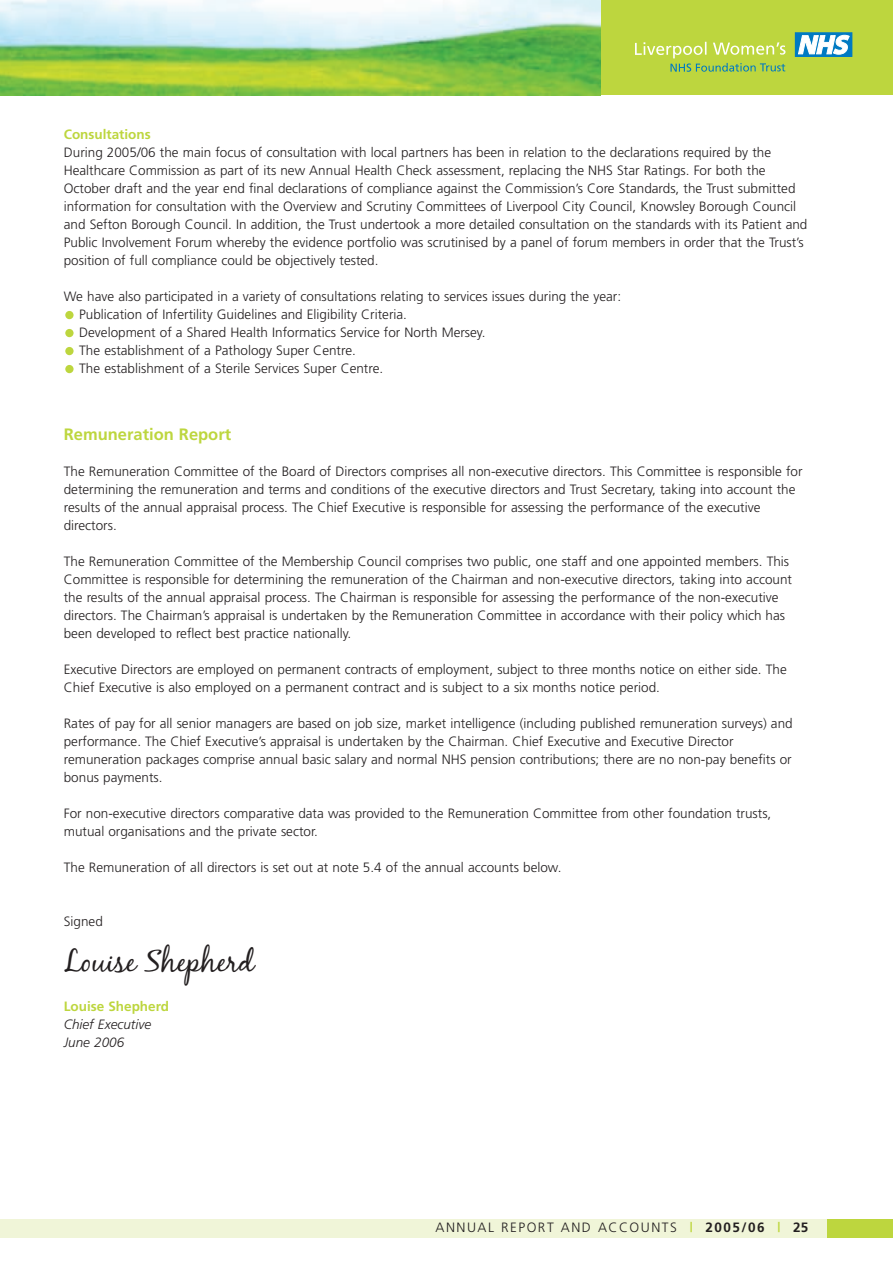
<style>
.page{position:relative;width:893px;height:1263px;background:#fff}
.page>*{position:absolute;margin:0;border:0;box-sizing:border-box;transform-origin:0 0}
.t1{font:30px "Black Jack";color:#231f20}
.t2{font:700 16.5px "Frutiger";color:#bdd63e}
.t3{font:300 13.5px/18px "Frutiger";color:#231f20}
.t4{font:300 13.5px "Frutiger";letter-spacing:.11em;color:#231f20}
.t5{font:700 13.5px "Frutiger";color:#bdd63e}
.t6{font:italic 300 13.5px/18px "Frutiger";color:#231f20}
.s1{font-weight:700;color:#bdd63e}
.s2{font-weight:700}
</style>
<div class="page">
<div style="left:600px;top:0;width:292px;height:95px;background:#bdd63e"></div>
<div style="left:65px;top:365px;width:9px;height:8px;background:#bdd63e;border-radius:50%"></div>
<div style="left:65px;top:347px;width:9px;height:8px;background:#bdd63e;border-radius:50%"></div>
<div style="left:65px;top:329px;width:9px;height:8px;background:#bdd63e;border-radius:50%"></div>
<div style="left:65px;top:311px;width:9px;height:8px;background:#bdd63e;border-radius:50%"></div>
<svg style="left:0;top:0;width:601px;height:95px"></svg>
<div style="left:0;top:1219px;width:876px;height:19px;background:#f0f5d8"></div>
<div style="left:827px;top:1219px;width:65px;height:19px;background:#bdd63e"></div>
<div style="left:795px;top:33px;width:56px;height:23px;background:#007ac2"></div>
<div style="left:794px;top:32px;width:58px;height:25px;border:1px solid #007ac2"></div>
<svg style="left:797px;top:35px;width:52px;height:22px"></svg>
<svg style="left:635px;top:42px;width:150px;height:30px"></svg>
<p class="t5" style="left:64px;top:129px;width:88px">Consultations</p>
<p class="t3" style="left:64px;top:145px;width:745px">During 2005/06 the main focus of consultation with local partners has been in relation to the declarations required by the Healthcare Commission as part of its new Annual Health Check assessment, replacing the NHS Star Ratings. For both the October draft and the year end final declarations of compliance against the Commission’s Core Standards, the Trust submitted information for consultation with the Overview and Scrutiny Committees of Liverpool City Council, Knowsley Borough Council and Sefton Borough Council. In addition, the Trust undertook a more detailed consultation on the standards with its Patient and Public Involvement Forum whereby the evidence portfolio was scrutinised by a panel of forum members in order that the Trust’s position of full compliance could be objectively tested.</p>
<p class="t3" style="left:79px;top:289px;width:543px;text-indent:-15px">We have also participated in a variety of consultations relating to services issues during the year:<br>Publication of Infertility Guidelines and Eligibility Criteria.<br>Development of a Shared Health Informatics Service for North Mersey.<br>The establishment of a Pathology Super Centre.<br>The establishment of a Sterile Services Super Centre.</p>
<p class="t2" style="left:64px;top:428px;width:169px">Remuneration Report</p>
<p class="t3" style="left:64px;top:464px;width:740px">The Remuneration Committee of the Board of Directors comprises all non-executive directors. This Committee is responsible for determining the remuneration and terms and conditions of the executive directors and Trust Secretary, taking into account the results of the annual appraisal process. The Chief Executive is responsible for assessing the performance of the executive directors.</p>
<p class="t3" style="left:64px;top:554px;width:729px">The Remuneration Committee of the Membership Council comprises two public, one staff and one appointed members. This Committee is responsible for determining the remuneration of the Chairman and non-executive directors, taking into account the results of the annual appraisal process. The Chairman is responsible for assessing the performance of the non-executive directors. The Chairman’s appraisal is undertaken by the Remuneration Committee in accordance with their policy which has been developed to reflect best practice nationally.</p>
<p class="t3" style="left:64px;top:662px;width:724px">Executive Directors are employed on permanent contracts of employment, subject to three months notice on either side. The<br>Chief Executive is also employed on a permanent contract and is subject to a six months notice period.</p>
<p class="t3" style="left:64px;top:716px;width:730px">Rates of pay for all senior managers are based on job size, market intelligence (including published remuneration surveys) and performance. The Chief Executive’s appraisal is undertaken by the Chairman. Chief Executive and Executive Director remuneration packages comprise annual basic salary and normal NHS pension contributions; there are no non-pay benefits or bonus payments.</p>
<p class="t3" style="left:64px;top:806px;width:709px">For non-executive directors comparative data was provided to the Remuneration Committee from other foundation trusts, mutual organisations and the private sector.</p>
<p class="t3" style="left:64px;top:860px;width:499px">The Remuneration of all directors is set out at note 5.4 of the annual accounts below.</p>
<p class="t3" style="left:64px;top:914px;width:41px">Signed</p>
<h1 class="t1" style="left:64px;top:947px;width:192px">Louise Shepherd</h1>
<p class="t5" style="left:64px;top:1001px;width:107px">Louise Shepherd</p>
<p class="t6" style="left:64px;top:1017px;width:89px">Chief Executive<br>June 2006</p>
<p class="t4" style="left:435px;top:1222px;width:374px">ANNUAL REPORT AND ACCOUNTS <span class="s1">|</span> <span class="s2">2005/06</span> <span class="s1">|</span> <span class="s2">25</span></p>
</div>
